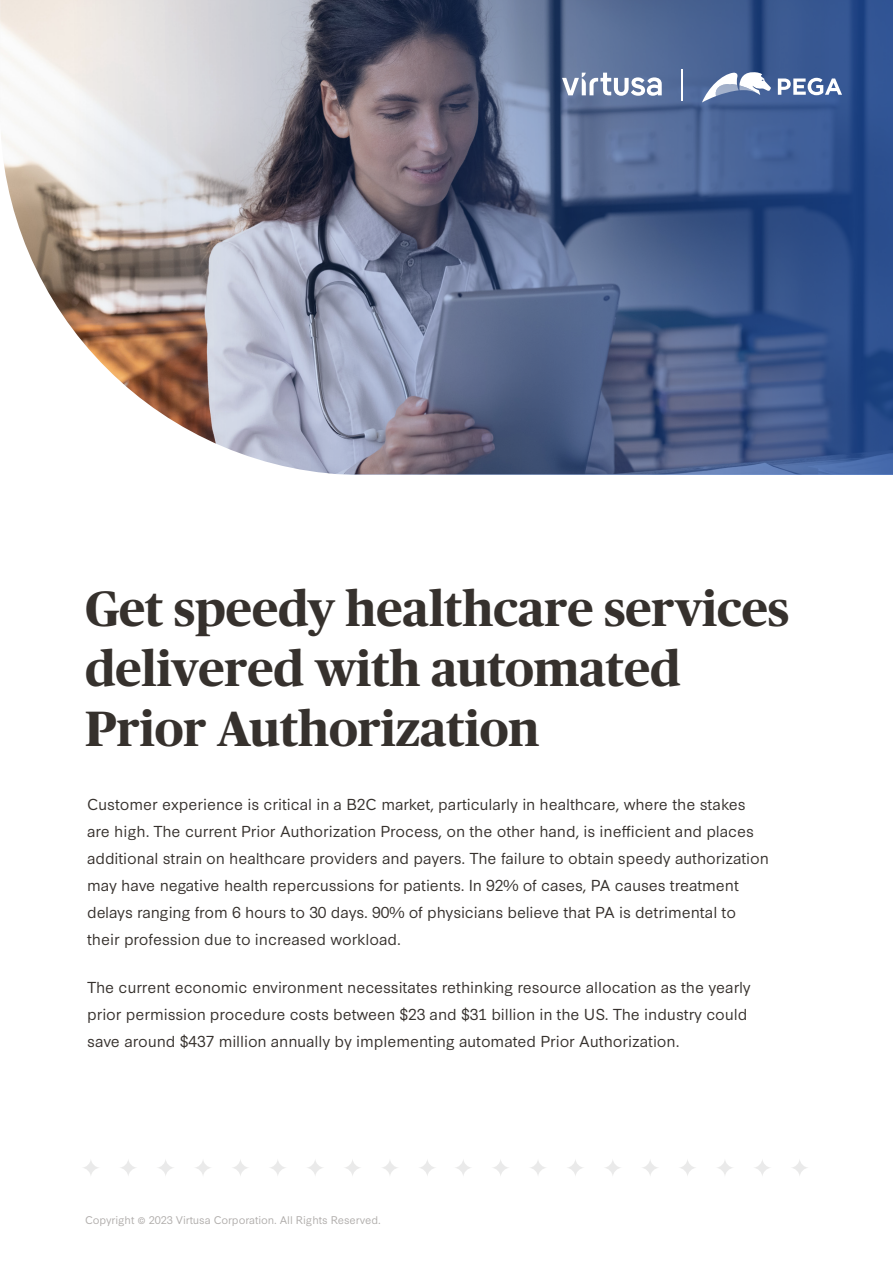
<style>
.page{position:relative;width:893px;height:1263px;background:#fff}
.page>*{position:absolute;margin:0;border:0;box-sizing:border-box;transform-origin:0 0}
.H1_-_Title_-_Black{font:700 49.5px/60px "Publico Headline";color:#36312d}
.Body_Copy{font:15px/27px "Synthese";letter-spacing:-.005em;color:#36312d}
.t1{font:10.5px "Synthese";letter-spacing:-.005em;color:#b0adab}
</style>
<div class="page">
<svg style="left:83px;top:1160px;width:352px;height:16px"></svg>
<svg style="left:455px;top:1160px;width:353px;height:16px"></svg>
<svg style="left:0;top:0;width:893px;height:475px;background:#607093"></svg>
<img style="left:0;top:111px;width:364px;height:364px">
<svg style="left:562px;top:73px;width:100px;height:23px"></svg>
<svg style="left:702px;top:70px;width:69px;height:33px"></svg>
<svg style="left:778px;top:78px;width:64px;height:17px"></svg>
<hr style="left:681px;top:69px;width:1px;height:32px;background:#fff">
<p class="H1_-_Title_-_Black" style="left:85px;top:576px;width:706px">Get speedy healthcare services delivered with automated<br>Prior Authorization</p>
<p class="Body_Copy" style="left:87px;top:789px;width:683px">Customer experience is critical in a B2C market, particularly in healthcare, where the stakes are high. The current Prior Authorization Process, on the other hand, is inefficient and places additional strain on healthcare providers and payers. The failure to obtain speedy authorization may have negative health repercussions for patients. In 92% of cases, PA causes treatment delays ranging from 6 hours to 30 days. 90% of physicians believe that PA is detrimental to their profession due to increased workload.</p>
<p class="Body_Copy" style="left:87px;top:973px;width:665px">The current economic environment necessitates rethinking resource allocation as the yearly prior permission procedure costs between $23 and $31 billion in the US. The industry could save around $437 million annually by implementing automated Prior Authorization.</p>
<p class="t1" style="left:85px;top:1211px;width:297px">Copyright © 2023 Virtusa Corporation. All Rights Reserved.</p>
</div>
